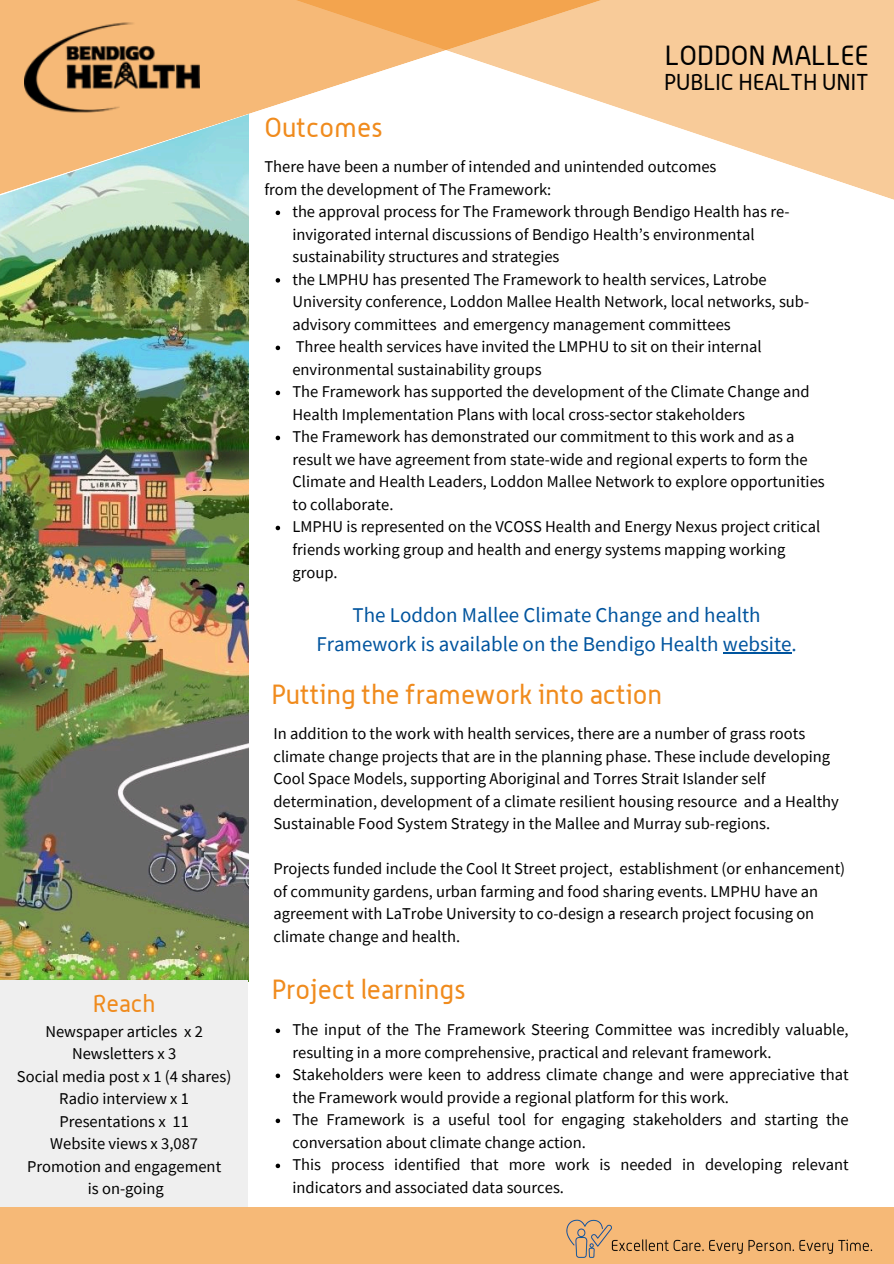
<style>
.page{position:relative;width:894px;height:1264px;background:#fff}
.page>*{position:absolute;margin:0;border:0;box-sizing:border-box;transform-origin:0 0}
.t1{font:27px "Alwyn";color:#f08b1d}
.t2{font:27px "Alwyn";color:#000}
.t3{font:24px "Alwyn";color:#f08b1d}
.t4{font:22.35px "Alwyn";color:#000}
.t5{font:21px/29.2px "Source Sans Pro";color:#00549e;text-align:center}
.t6{font:16.5px/22.5px "Source Sans Pro";color:#000}
</style>
<div class="page">
<img style="left:0;top:200px;width:249px;height:781px">
<svg style="left:275px;top:210px;width:5px;height:5px"></svg>
<svg style="left:275px;top:278px;width:5px;height:4px"></svg>
<svg style="left:275px;top:345px;width:5px;height:5px"></svg>
<svg style="left:275px;top:390px;width:5px;height:5px"></svg>
<svg style="left:275px;top:435px;width:5px;height:5px"></svg>
<svg style="left:275px;top:525px;width:5px;height:5px"></svg>
<div style="left:0;top:980px;width:248px;height:227px;background:#efefef"></div>
<div style="left:0;top:1207px;width:893px;height:56px;background:#f6b977"></div>
<img style="left:566px;top:1219px;width:307px;height:39px">
<svg style="left:59px;top:0;width:834px;height:204px;fill:#f8cb99"></svg>
<svg style="left:0;top:196px;width:290px;height:4px"></svg>
<svg style="left:0;top:0;width:844px;height:196px"></svg>
<img style="left:25px;top:9px;width:174px;height:118px">
<svg style="left:275px;top:1028px;width:5px;height:5px"></svg>
<svg style="left:275px;top:1073px;width:5px;height:5px"></svg>
<svg style="left:275px;top:1118px;width:5px;height:5px"></svg>
<svg style="left:275px;top:1163px;width:5px;height:5px"></svg>
<hr style="left:722px;top:652px;width:69px;height:1px;background:#00549e">
<p class="t3" style="left:93px;top:988px;width:64px">Reach</p>
<p class="t6" style="left:45px;top:1019px;width:159px">Newspaper articles x 2</p>
<p class="t6" style="left:72px;top:1042px;width:106px">Newsletters x 3</p>
<p class="t6" style="left:17px;top:1064px;width:216px">Social media post x 1 (4 shares)</p>
<p class="t6" style="left:59px;top:1087px;width:131px">Radio interview x 1</p>
<p class="t6" style="left:59px;top:1109px;width:131px">Presentations x 11</p>
<p class="t6" style="left:50px;top:1132px;width:149px">Website views x 3,087</p>
<p class="t6" style="left:27px;top:1154px;width:196px">Promotion and engagement</p>
<p class="t6" style="left:88px;top:1177px;width:77px">is on-going</p>
<p class="t2" style="left:664px;top:39px;width:205px">LODDON MALLEE</p>
<p class="t4" style="left:664px;top:69px;width:206px">PUBLIC HEALTH UNIT</p>
<p class="t1" style="left:264px;top:111px;width:120px">Outcomes</p>
<h2 class="t6" style="left:264px;top:155px;width:453px">There have been a number of intended and unintended outcomes</h2>
<h1 class="t6" style="left:264px;top:178px;width:288px">from the development of The Framework:</h1>
<p class="t6" style="left:292px;top:200px;width:498px">the approval process for The Framework through Bendigo Health has re&shy;invigorated internal discussions of Bendigo Health’s environmental sustainability structures and strategies</p>
<p class="t6" style="left:292px;top:268px;width:518px">the LMPHU has presented The Framework to health services, Latrobe<br>University conference, Loddon Mallee Health Network, local networks, sub&shy;advisory committees and emergency management committees</p>
<p class="t6" style="left:292px;top:335px;width:470px">Three health services have invited the LMPHU to sit on their internal environmental sustainability groups</p>
<p class="t6" style="left:292px;top:380px;width:518px">The Framework has supported the development of the Climate Change and<br>Health Implementation Plans with local cross-sector stakeholders</p>
<p class="t6" style="left:292px;top:425px;width:533px">The Framework has demonstrated our commitment to this work and as a result we have agreement from state-wide and regional experts to form the Climate and Health Leaders, Loddon Mallee Network to explore opportunities to collaborate.</p>
<p class="t6" style="left:292px;top:515px;width:529px">LMPHU is represented on the VCOSS Health and Energy Nexus project critical friends working group and health and energy systems mapping working group.</p>
<p class="t5" style="left:316px;top:600px;width:482px">The Loddon Mallee Climate Change and health<br>Framework is available on the Bendigo Health website.</p>
<h1 class="t1" style="left:271px;top:678px;width:392px">Putting the framework into action</h1>
<p class="t6" style="left:273px;top:722px;width:567px">In addition to the work with health services, there are a number of grass roots climate change projects that are in the planning phase. These include developing Cool Space Models, supporting Aboriginal and Torres Strait Islander self determination, development of a climate resilient housing resource and a Healthy Sustainable Food System Strategy in the Mallee and Murray sub-regions.</p>
<p class="t6" style="left:273px;top:857px;width:573px">Projects funded include the Cool It Street project, establishment (or enhancement) of community gardens, urban farming and food sharing events. LMPHU have an agreement with LaTrobe University to co-design a research project focusing on climate change and health.</p>
<h3 class="t1" style="left:272px;top:973px;width:195px">Project learnings</h3>
<h4 class="t6" style="left:292px;top:1018px;width:557px">The input of the The Framework Steering Committee was incredibly valuable, resulting in a more comprehensive, practical and relevant framework.</h4>
<h1 class="t6" style="left:292px;top:1063px;width:557px">Stakeholders were keen to address climate change and were appreciative that the Framework would provide a regional platform for this work.</h1>
<p class="t6" style="left:292px;top:1108px;width:557px">The Framework is a useful tool for engaging stakeholders and starting the conversation about climate change action.</p>
<p class="t6" style="left:292px;top:1153px;width:557px">This process identified that more work is needed in developing relevant indicators and associated data sources.</p>
</div>
